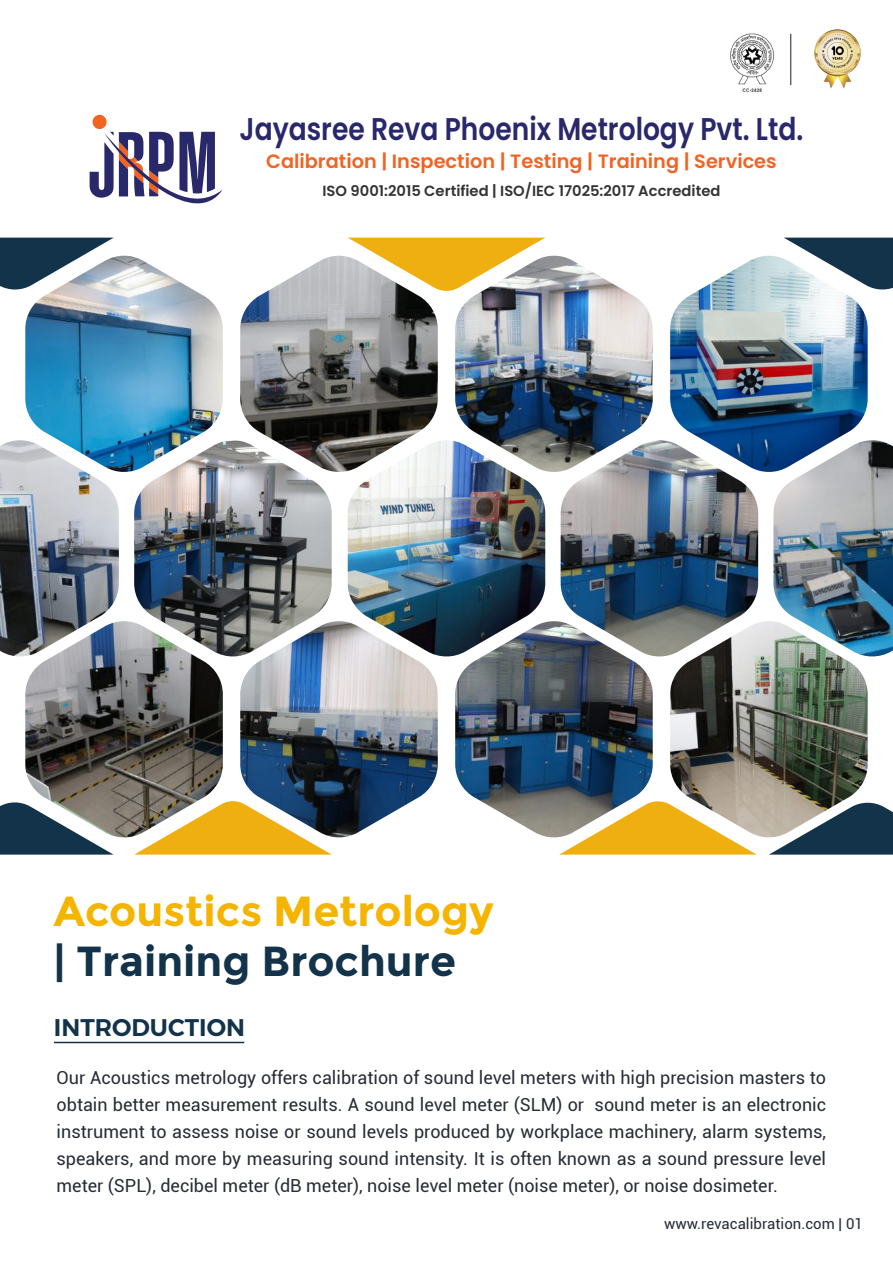
<style>
.page{position:relative;width:893px;height:1263px;background:#fff}
.page>*{position:absolute;margin:0;border:0;box-sizing:border-box;transform-origin:0 0}
.t1{font:700 42px "Montserrat";color:#f4b400}
.t2{font:700 42px "Montserrat";color:#13334a}
.t3{font:600 31.35px "Poppins";color:#29286b;scale:.85 1}
.t4{font:600 24px "Montserrat";color:#13334a}
.t5{font:600 19.35px "Poppins";color:#f16422}
.t6{font:18px/27px "Roboto";color:#272c35;text-align:justify}
.t7{font:15px "Roboto";color:#272c35}
.t8{font:600 14.7px "Poppins";color:#333}
</style>
<div class="page">
<div style="left:93px;top:115px;width:14px;height:14px;background:#f16422;border-radius:50%"></div>
<svg style="left:90px;top:132px;width:133px;height:72px"></svg>
<svg style="left:134px;top:801px;width:198px;height:54px;background:#f1b931"></svg>
<svg style="left:769px;top:802px;width:124px;height:53px;background:#304c60"></svg>
<svg style="left:784px;top:238px;width:109px;height:52px;background:#2d4a5e"></svg>
<svg style="left:0;top:238px;width:113px;height:52px;background:#2c495d"></svg>
<svg style="left:0;top:802px;width:114px;height:53px;background:#2c485d"></svg>
<svg style="left:559px;top:801px;width:198px;height:54px;background:#f1b931"></svg>
<svg style="left:348px;top:238px;width:197px;height:53px;background:#f1ba32"></svg>
<img style="left:730px;top:29px;width:113px;height:63px">
<hr style="left:54px;top:1042px;width:190px;height:1px;background:#13334a">
<img style="left:25px;top:256px;width:198px;height:216px">
<img style="left:0;top:440px;width:119px;height:217px">
<img style="left:134px;top:440px;width:198px;height:217px">
<img style="left:348px;top:440px;width:197px;height:217px">
<img style="left:561px;top:440px;width:197px;height:217px">
<img style="left:773px;top:440px;width:120px;height:217px">
<img style="left:240px;top:256px;width:198px;height:218px">
<img style="left:455px;top:256px;width:198px;height:217px">
<img style="left:670px;top:256px;width:198px;height:218px">
<img style="left:25px;top:621px;width:198px;height:218px">
<img style="left:240px;top:621px;width:198px;height:218px">
<img style="left:455px;top:621px;width:198px;height:218px">
<img style="left:670px;top:621px;width:198px;height:218px">
<img style="left:814px;top:30px;width:47px;height:59px">
<h2 class="t3" style="left:240px;top:111px;width:665px">Jayasree Reva Phoenix Metrology Pvt. Ltd.</h2>
<p class="t8" style="left:322px;top:182px;width:399px">ISO 9001:2015 Certified | ISO/IEC 17025:2017 Accredited</p>
<p class="t5" style="left:266px;top:150px;width:512px">Calibration | Inspection | Testing | Training | Services</p>
<h1 class="t1" style="left:54px;top:886px;width:442px">Acoustics Metrology</h1>
<h1 class="t2" style="left:54px;top:936px;width:404px">| Training Brochure</h1>
<h3 class="t4" style="left:54px;top:1008px;width:192px">INTRODUCTION</h3>
<p class="t6" style="left:57px;top:1063px;width:771px">Our Acoustics metrology offers calibration of sound level meters with high precision masters to obtain better measurement results. A sound level meter (SLM) or sound meter is an electronic instrument to assess noise or sound levels produced by workplace machinery, alarm systems, speakers, and more by measuring sound intensity. It is often known as a sound pressure level meter (SPL), decibel meter (dB meter), noise level meter (noise meter), or noise dosimeter.</p>
<p class="t7" style="left:664px;top:1213px;width:200px">www.revacalibration.com | 01</p>
</div>
